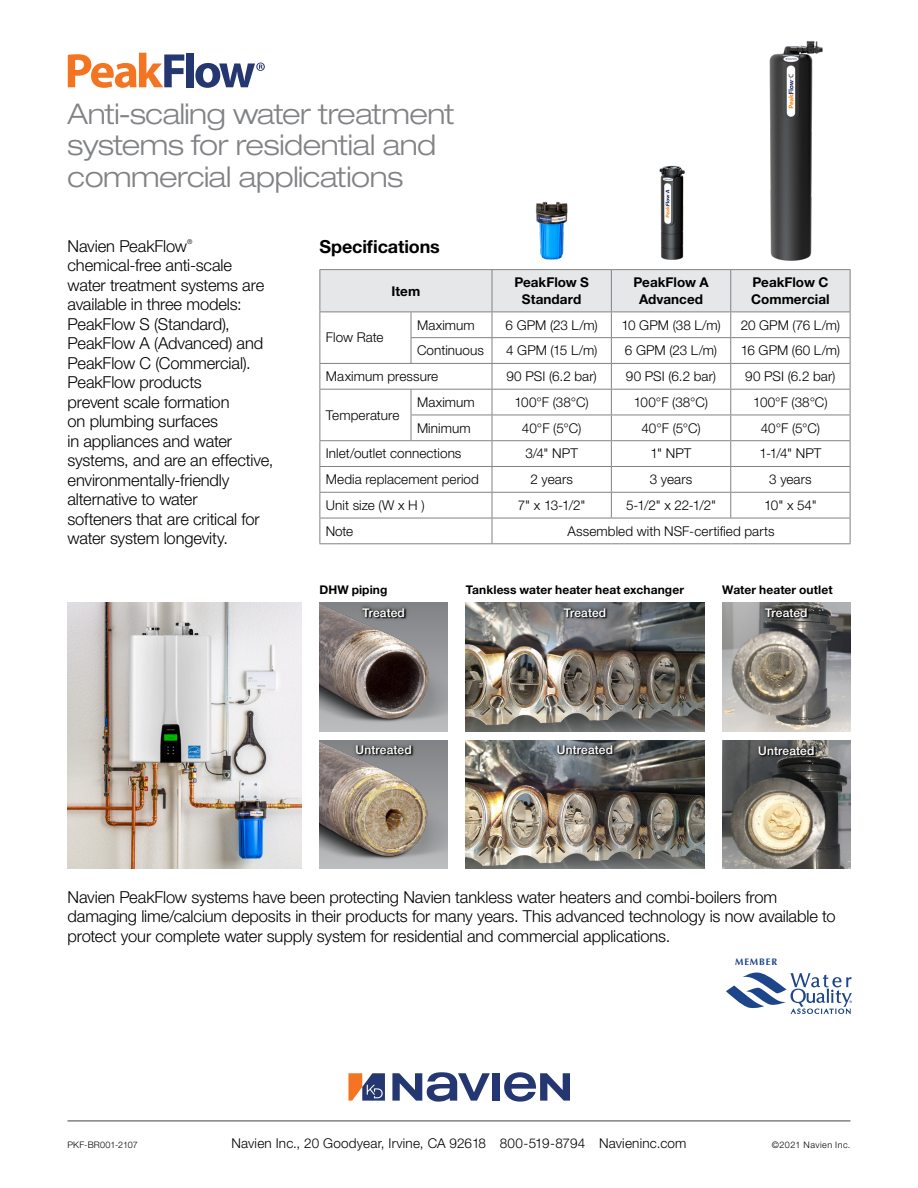
<style>
.page{position:relative;width:918px;height:1188px;background:#fff}
.page>*{position:absolute;margin:0;border:0;box-sizing:border-box;transform-origin:0 0}
.t1{font:700 68.1px "Myriad Arabic";letter-spacing:-.045em;color:#f47421}
._19_Grey_Heads{font:300 expanded 28.5px/31.5px "Helvetica Neue LT Pro";letter-spacing:-.015em;color:#808285}
.t2{font:700 18px "Helvetica Neue LT Pro";letter-spacing:-.01em;color:#000}
._11_13_text{font:300 16.5px/19.5px "Helvetica Neue LT Pro";letter-spacing:-.01em;color:#000}
.t3{font:300 13.5px "Helvetica Neue LT Pro";letter-spacing:.005em;color:#000}
.t4{font:700 13.5px/16.5px "Helvetica Neue LT Pro";color:#000;text-align:center}
._9_11_text{font:700 12px "Helvetica Neue LT Pro";letter-spacing:.005em;color:#000}
._8_Medium_White{font:500 12px "Helvetica Neue LT Pro";letter-spacing:.01em;color:#fff}
.t5{font:700 9.45px "Optima";letter-spacing:.09em;color:#1d4589}
.t6{font:300 9px "Helvetica Neue LT Pro";letter-spacing:.035em;color:#000}
.t7{font:300 9px "Helvetica Neue LT Pro";letter-spacing:.01em;color:#000}
._11_13_text-2{font:300 6.6px "Helvetica Neue LT Pro";color:#000}
.s1{color:#243770}
</style>
<div class="page">
<img style="left:320px;top:603px;width:128px;height:128px">
<img style="left:320px;top:740px;width:128px;height:128px">
<img style="left:722px;top:740px;width:128px;height:128px">
<img style="left:722px;top:603px;width:128px;height:128px">
<img style="left:466px;top:740px;width:238px;height:128px">
<img style="left:466px;top:603px;width:238px;height:128px">
<img style="left:68px;top:603px;width:234px;height:265px">
<img style="left:769px;top:41px;width:54px;height:220px">
<img style="left:659px;top:165px;width:26px;height:95px">
<img style="left:535px;top:201px;width:33px;height:59px">
<hr style="left:68px;top:1120px;width:782px;height:2px;background:#808285">
<svg style="left:348px;top:1073px;width:37px;height:28px"></svg>
<div style="left:493px;top:1073px;width:7px;height:28px;background:#243770"></div>
<svg style="left:392px;top:1072px;width:98px;height:30px"></svg>
<svg style="left:504px;top:1072px;width:66px;height:30px"></svg>
<div style="left:358px;top:603px;width:51px;height:18px;background:#000;opacity:.75"></div>
<div style="left:560px;top:603px;width:50px;height:18px;background:#000;opacity:.75"></div>
<div style="left:761px;top:603px;width:50px;height:18px;background:#000;opacity:.75"></div>
<div style="left:352px;top:741px;width:64px;height:17px;background:#000;opacity:.75"></div>
<div style="left:553px;top:741px;width:64px;height:17px;background:#000;opacity:.75"></div>
<div style="left:755px;top:742px;width:63px;height:17px;background:#000;opacity:.75"></div>
<hr style="left:320px;top:269px;width:91px;height:1px;background:#808285">
<hr style="left:411px;top:269px;width:81px;height:1px;background:#808285">
<hr style="left:492px;top:269px;width:119px;height:1px;background:#808285">
<hr style="left:611px;top:269px;width:120px;height:1px;background:#808285">
<hr style="left:731px;top:269px;width:119px;height:1px;background:#808285">
<hr style="left:320px;top:543px;width:91px;height:1px;background:#808285">
<hr style="left:411px;top:543px;width:81px;height:1px;background:#808285">
<hr style="left:492px;top:543px;width:119px;height:1px;background:#808285">
<hr style="left:611px;top:543px;width:120px;height:1px;background:#808285">
<hr style="left:731px;top:543px;width:119px;height:1px;background:#808285">
<svg style="left:320px;top:270px;width:531px;height:273px"></svg>
<hr style="left:611px;top:312px;width:120px;height:1px;background:#808285">
<hr style="left:731px;top:312px;width:119px;height:1px;background:#808285">
<hr style="left:611px;top:337px;width:120px;height:1px;background:#808285">
<hr style="left:731px;top:337px;width:119px;height:1px;background:#808285">
<hr style="left:611px;top:363px;width:120px;height:1px;background:#808285">
<hr style="left:731px;top:363px;width:119px;height:1px;background:#808285">
<hr style="left:611px;top:389px;width:120px;height:1px;background:#808285">
<hr style="left:731px;top:389px;width:119px;height:1px;background:#808285">
<hr style="left:611px;top:415px;width:120px;height:1px;background:#808285">
<hr style="left:731px;top:415px;width:119px;height:1px;background:#808285">
<hr style="left:611px;top:440px;width:120px;height:1px;background:#808285">
<hr style="left:731px;top:440px;width:119px;height:1px;background:#808285">
<hr style="left:611px;top:466px;width:120px;height:1px;background:#808285">
<hr style="left:731px;top:466px;width:119px;height:1px;background:#808285">
<hr style="left:611px;top:492px;width:120px;height:1px;background:#808285">
<hr style="left:731px;top:492px;width:119px;height:1px;background:#808285">
<hr style="left:611px;top:518px;width:120px;height:1px;background:#808285">
<hr style="left:731px;top:518px;width:119px;height:1px;background:#808285">
<svg style="left:256px;top:63px;width:9px;height:8px"></svg>
<svg style="left:726px;top:972px;width:126px;height:42px"></svg>
<p class="t1" style="left:65px;top:24px;width:193px">Peak<span class="s1">Flow</span></p>
<p class="_19_Grey_Heads" style="left:68px;top:97px;width:389px">Anti-scaling water treatment systems for residential and commercial applications</p>
<p class="_11_13_text" style="left:68px;top:236px;width:121px">Navien PeakFlow</p>
<p class="_11_13_text-2" style="left:187px;top:238px;width:7px">®</p>
<p class="_11_13_text" style="left:68px;top:255px;width:207px">chemical-free anti-scale water treatment systems are available in three models:<br>PeakFlow S (Standard),<br>PeakFlow A (Advanced) and<br>PeakFlow C (Commercial).<br>PeakFlow products<br>prevent scale formation<br>on plumbing surfaces<br>in appliances and water systems, and are an effective, environmentally-friendly alternative to water<br>softeners that are critical for water system longevity.</p>
<p class="t2" style="left:320px;top:235px;width:122px">Specifications</p>
<p class="t4" style="left:392px;top:282px;width:30px">Item</p>
<p class="t4" style="left:514px;top:274px;width:76px">PeakFlow S<br>Standard</p>
<p class="t4" style="left:633px;top:274px;width:77px">PeakFlow A<br>Advanced</p>
<p class="t4" style="left:751px;top:274px;width:80px;text-align:left">PeakFlow C<br>Commercial</p>
<p class="t3" style="left:326px;top:329px;width:59px">Flow Rate</p>
<p class="t3" style="left:417px;top:317px;width:59px">Maximum</p>
<p class="t3" style="left:506px;top:317px;width:94px">6 GPM (23 L/m)</p>
<p class="t3" style="left:621px;top:317px;width:101px">10 GPM (38 L/m)</p>
<p class="t3" style="left:741px;top:317px;width:101px">20 GPM (76 L/m)</p>
<p class="t3" style="left:417px;top:342px;width:68px">Continuous</p>
<p class="t3" style="left:506px;top:342px;width:93px">4 GPM (15 L/m)</p>
<p class="t3" style="left:625px;top:342px;width:94px">6 GPM (23 L/m)</p>
<p class="t3" style="left:741px;top:342px;width:101px">16 GPM (60 L/m)</p>
<p class="t3" style="left:326px;top:368px;width:114px">Maximum pressure</p>
<p class="t3" style="left:507px;top:368px;width:92px">90 PSI (6.2 bar)</p>
<p class="t3" style="left:626px;top:368px;width:92px">90 PSI (6.2 bar)</p>
<p class="t3" style="left:745px;top:368px;width:92px">90 PSI (6.2 bar)</p>
<p class="t3" style="left:326px;top:407px;width:75px">Temperature</p>
<p class="t3" style="left:417px;top:394px;width:59px">Maximum</p>
<p class="t3" style="left:515px;top:394px;width:76px">100°F (38°C)</p>
<p class="t3" style="left:634px;top:394px;width:76px">100°F (38°C)</p>
<p class="t3" style="left:753px;top:394px;width:76px">100°F (38°C)</p>
<p class="t3" style="left:417px;top:420px;width:55px">Minimum</p>
<p class="t3" style="left:522px;top:420px;width:61px">40°F (5°C)</p>
<p class="t3" style="left:641px;top:420px;width:61px">40°F (5°C)</p>
<p class="t3" style="left:761px;top:420px;width:61px">40°F (5°C)</p>
<p class="t3" style="left:326px;top:445px;width:137px">Inlet/outlet connections</p>
<p class="t3" style="left:525px;top:445px;width:54px">3/4" NPT</p>
<p class="t3" style="left:651px;top:445px;width:42px">1" NPT</p>
<p class="t3" style="left:759px;top:445px;width:64px">1-1/4" NPT</p>
<p class="t3" style="left:326px;top:471px;width:155px">Media replacement period</p>
<p class="t3" style="left:530px;top:471px;width:44px">2 years</p>
<p class="t3" style="left:650px;top:471px;width:44px">3 years</p>
<p class="t3" style="left:769px;top:471px;width:44px">3 years</p>
<p class="t3" style="left:326px;top:497px;width:100px">Unit size (W x H )</p>
<p class="t3" style="left:518px;top:497px;width:69px">7" x 13-1/2"</p>
<p class="t3" style="left:626px;top:497px;width:92px">5-1/2" x 22-1/2"</p>
<p class="t3" style="left:764px;top:497px;width:54px">10" x 54"</p>
<p class="t3" style="left:326px;top:523px;width:29px">Note</p>
<p class="t3" style="left:568px;top:523px;width:208px">Assembled with NSF-certified parts</p>
<p class="_9_11_text" style="left:320px;top:582px;width:69px">DHW piping</p>
<p class="_8_Medium_White" style="left:362px;top:605px;width:44px">Treated</p>
<p class="_8_Medium_White" style="left:564px;top:605px;width:44px">Treated</p>
<p class="_8_Medium_White" style="left:765px;top:605px;width:44px">Treated</p>
<p class="_9_11_text" style="left:466px;top:582px;width:220px">Tankless water heater heat exchanger</p>
<p class="_9_11_text" style="left:722px;top:582px;width:112px">Water heater outlet</p>
<p class="_8_Medium_White" style="left:356px;top:742px;width:58px">Untreated</p>
<p class="_8_Medium_White" style="left:557px;top:742px;width:58px">Untreated</p>
<p class="_8_Medium_White" style="left:758px;top:743px;width:58px">Untreated</p>
<p class="_11_13_text" style="left:68px;top:887px;width:770px">Navien PeakFlow systems have been protecting Navien tankless water heaters and combi-boilers from damaging lime/calcium deposits in their products for many years. This advanced technology is now available to protect your complete water supply system for residential and commercial applications.</p>
<p class="t5" style="left:735px;top:957px;width:44px">MEMBER</p>
<p class="t7" style="left:68px;top:1140px;width:72px">PKF-BR001-2107</p>
<p class="t3" style="left:231px;top:1135px;width:457px">Navien Inc., 20 Goodyear, Irvine, CA 92618 800-519-8794 Navieninc.com</p>
<p class="t6" style="left:772px;top:1140px;width:80px">©2021 Navien Inc.</p>
</div>
